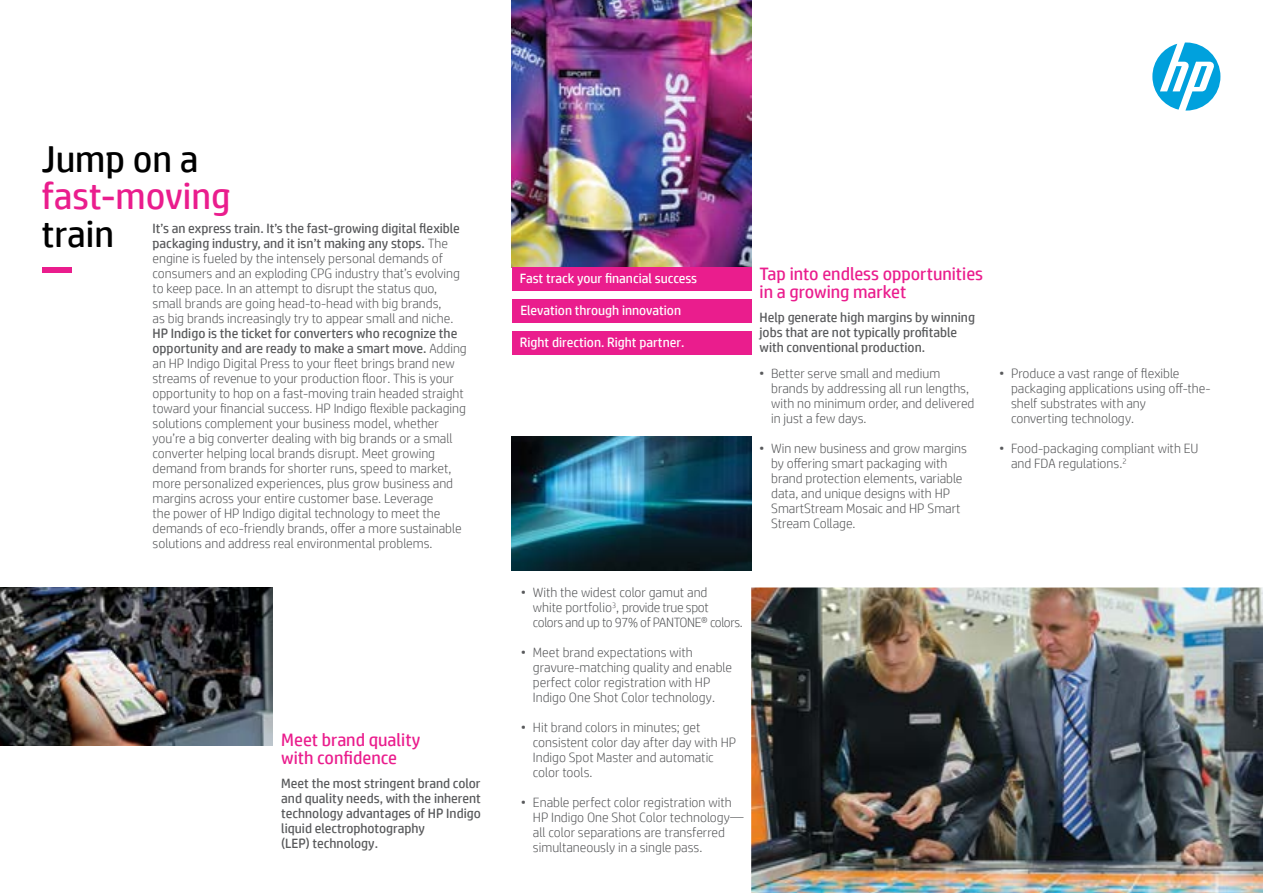
<style>
.page{position:relative;width:1263px;height:893px;background:#fff}
.page>*{position:absolute;margin:0;border:0;box-sizing:border-box;transform-origin:0 0}
.t1{font:37.5px "HP Simplified";color:#000}
.t2{font:37.5px "HP Simplified";color:#ea1d8d}
.t3{font:18px/18px "HP Simplified";color:#ea1d8d}
.t4{font:300 13.5px/15px "HP Simplified";color:#58595b}
.t5{font:13.5px/15px "HP Simplified";color:#58595b}
.t6{font:300 13.5px/15px "HP Simplified";letter-spacing:-.025em;color:#58595b}
.t7{font:13.5px "HP Simplified";color:#fff}
.s1{font-weight:400}
</style>
<div class="page">
<svg style="left:1152px;top:43px;width:68px;height:68px"></svg>
<img style="left:512px;top:0;width:239px;height:267px">
<div style="left:43px;top:267px;width:29px;height:6px;background:#ea1d8d"></div>
<img style="left:751px;top:587px;width:512px;height:306px">
<img style="left:512px;top:436px;width:239px;height:135px">
<img style="left:0;top:587px;width:273px;height:159px">
<div style="left:512px;top:267px;width:239px;height:23px;background:#ea1d8d"></div>
<div style="left:512px;top:299px;width:239px;height:23px;background:#ea1d8d"></div>
<div style="left:512px;top:331px;width:239px;height:23px;background:#ea1d8d"></div>
<h1 class="t1" style="left:41px;top:134px;width:158px">Jump on a</h1>
<h1 class="t2" style="left:41px;top:172px;width:191px">fast-moving</h1>
<h1 class="t1" style="left:41px;top:209px;width:74px">train</h1>
<p class="t4" style="left:153px;top:220px;width:309px"><span class="s1">It’s an express train. It’s the fast-growing digital flexible packaging industry, and it isn’t making any stops.</span> The engine is fueled by the intensely personal demands of consumers and an exploding CPG industry that’s evolving to keep pace. In an attempt to disrupt the status quo, small brands are going head-to-head with big brands,<br>as big brands increasingly try to appear small and niche.</p>
<p class="t4" style="left:153px;top:325px;width:316px"><span class="s1">HP Indigo is the ticket for converters who recognize the opportunity and are ready to make a smart move.</span> Adding an HP Indigo Digital Press to your fleet brings brand new streams of revenue to your production floor. This is your opportunity to hop on a fast-moving train headed straight toward your financial success. HP Indigo flexible packaging solutions complement your business model, whether you’re a big converter dealing with big brands or a small converter helping local brands disrupt. Meet growing demand from brands for shorter runs, speed to market, more personalized experiences, plus grow business and margins across your entire customer base. Leverage<br>the power of HP Indigo digital technology to meet the demands of eco-friendly brands, offer a more sustainable solutions and address real environmental problems.</p>
<h2 class="t3" style="left:281px;top:730px;width:141px">Meet brand quality with confidence</h2>
<p class="t5" style="left:281px;top:775px;width:201px">Meet the most stringent brand color and quality needs, with the inherent technology advantages of HP Indigo liquid electrophotography<br>(LEP) technology.</p>
<p class="t7" style="left:520px;top:270px;width:179px">Fast track your financial success</p>
<p class="t7" style="left:520px;top:301px;width:162px">Elevation through innovation</p>
<p class="t7" style="left:520px;top:334px;width:166px">Right direction. Right partner.</p>
<h2 class="t3" style="left:760px;top:264px;width:225px">Tap into endless opportunities in a growing market</h2>
<p class="t5" style="left:759px;top:310px;width:217px">Help generate high margins by winning jobs that are not typically profitable with conventional production.</p>
<p class="t4" style="left:771px;top:366px;width:205px;text-indent:-12px">• Better serve small and medium brands by addressing all run lengths, with no minimum order, and delivered in just a few days.</p>
<p class="t4" style="left:771px;top:441px;width:197px;text-indent:-12px">• Win new business and grow margins by offering smart packaging with brand protection elements, variable data, and unique designs with HP<br>SmartStream Mosaic and HP Smart<br>Stream Collage.</p>
<p class="t4" style="left:1011px;top:366px;width:201px;text-indent:-12px">• Produce a vast range of flexible packaging applications using off-the&shy;shelf substrates with any<br>converting technology.</p>
<p class="t4" style="left:1011px;top:441px;width:189px;text-indent:-12px">• Food-packaging compliant with EU and FDA regulations.<sup>2</sup></p>
<p class="t6" style="left:533px;top:585px;width:211px;text-indent:-12px">• With the widest color gamut and<br>white portfolio<sup>3</sup>, provide true spot<br>colors and up to 97% of PANTONE® colors.</p>
<p class="t4" style="left:533px;top:645px;width:201px;text-indent:-12px">• Meet brand expectations with gravure-matching quality and enable perfect color registration with HP Indigo One Shot Color technology.</p>
<p class="t4" style="left:533px;top:720px;width:205px;text-indent:-12px">• Hit brand colors in minutes; get consistent color day after day with HP<br>Indigo Spot Master and automatic color tools.</p>
<p class="t4" style="left:533px;top:795px;width:212px;text-indent:-12px">• Enable perfect color registration with HP Indigo One Shot Color technology— all color separations are transferred simultaneously in a single pass.</p>
</div>
